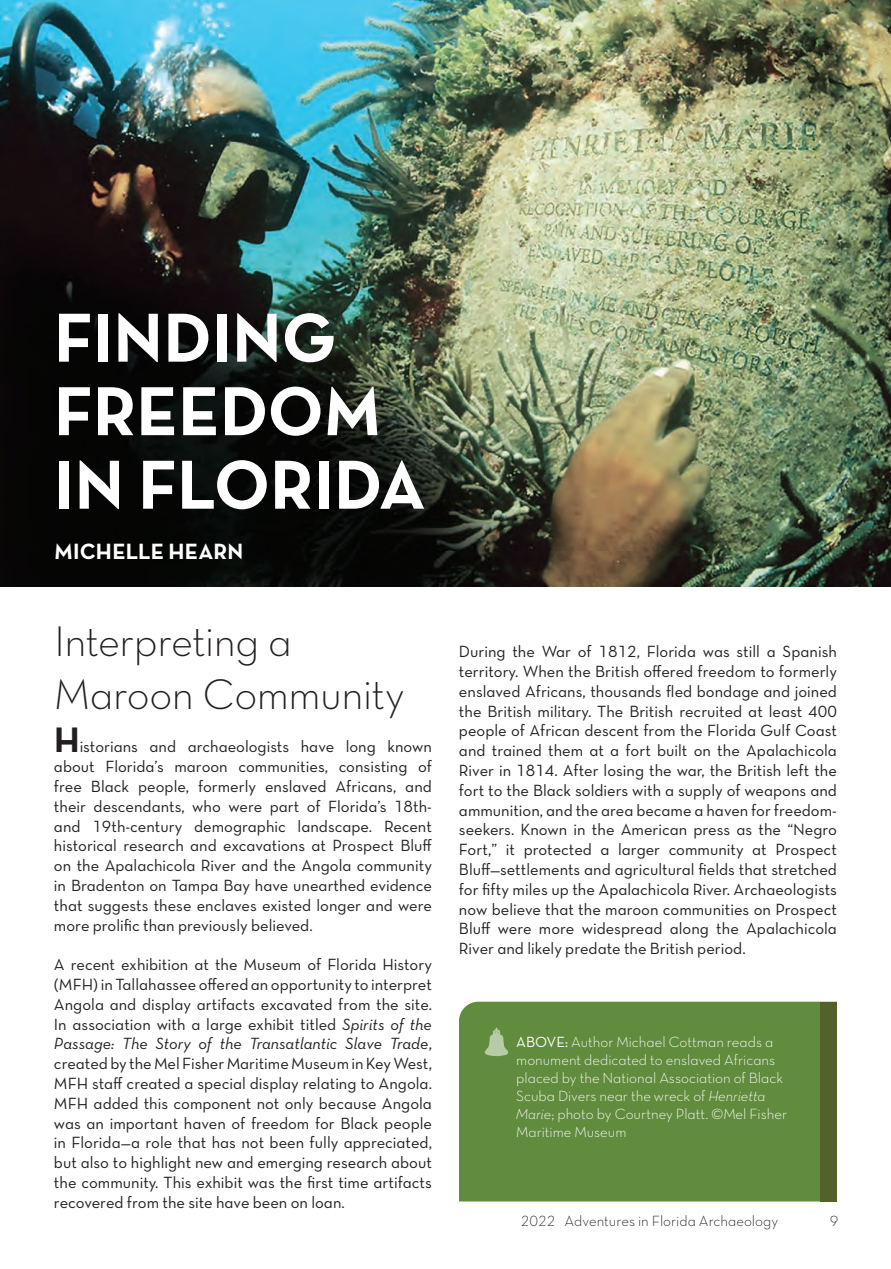
<style>
.page{position:relative;width:891px;height:1269px;background:#fff}
.page>*{position:absolute;margin:0;border:0;box-sizing:border-box;transform-origin:0 0}
.t1{font:70.5px/73.5px "Neutra Text TF Bold Alt";color:#fff}
.Sub_Title{font:43.5px/52.2px "Neutra Text TF Light Alt";letter-spacing:-.015em;color:#231f20}
.Author{font:22.5px "Neutra Text TF Bold Alt";letter-spacing:.01em;color:#fff}
.Body_Copy{font:16.5px/19.8px "Neutra Text TF Book Alt";color:#231f20;text-align:justify}
.Image_Captions{font:15px/18px "Neutra Text TF Light Alt";color:#fff}
.t2{font:15px "Neutra Text TF Light Alt";color:#231f20}
.s1{font-family:"Neutra Text TF Bold Alt";font-size:36px}
.s2{font-family:"Neutra Text TF Book Italic Alt"}
.s3{font-family:"Neutra Text TF Book Alt"}
.s4{font-family:"Neutra Text TF Light Ital Alt"}
</style>
<div class="page">
<img style="left:0;top:0;width:891px;height:587px">
<hr style="left:0;top:91px;width:1px;height:496px;background:#0b0808">
<div style="left:459px;top:1002px;width:362px;height:200px;background:#618c3e"></div>
<div style="left:821px;top:1002px;width:16px;height:200px;background:#53622b"></div>
<svg style="left:485px;top:1028px;width:23px;height:28px"></svg>
<p class="t1" style="left:54px;top:299px;width:373px">FINDING<br>FREEDOM<br>IN FLORIDA</p>
<p class="Author" style="left:54px;top:537px;width:191px">MICHELLE HEARN</p>
<p class="Sub_Title" style="left:54px;top:615px;width:352px">Interpreting a<br>Maroon Community</p>
<p class="Body_Copy" style="left:54px;top:737px;width:380px"><span class="s1">H</span>istorians and archaeologists have long known about Florida’s maroon communities, consisting of free Black people, formerly enslaved Africans, and their descendants, who were part of Florida’s 18th&shy;and 19th-century demographic landscape. Recent historical research and excavations at Prospect Bluff on the Apalachicola River and the Angola community in Bradenton on Tampa Bay have unearthed evidence that suggests these enclaves existed longer and were more prolific than previously believed.</p>
<p class="Body_Copy" style="left:54px;top:954px;width:380px">A recent exhibition at the Museum of Florida History (MFH) in Tallahassee offered an opportunity to interpret Angola and display artifacts excavated from the site.<br>In association with a large exhibit titled <span class="s2">Spirits of the Passage: The Story of the Transatlantic Slave Trade</span>, created by the Mel Fisher Maritime Museum in Key West, MFH staff created a special display relating to Angola.<br>MFH added this component not only because Angola was an important haven of freedom for Black people in Florida—a role that has not been fully appreciated, but also to highlight new and emerging research about the community. This exhibit was the first time artifacts recovered from the site have been on loan.</p>
<p class="Body_Copy" style="left:459px;top:641px;width:380px">During the War of 1812, Florida was still a Spanish territory. When the British offered freedom to formerly enslaved Africans, thousands fled bondage and joined the British military. The British recruited at least 400 people of African descent from the Florida Gulf Coast and trained them at a fort built on the Apalachicola River in 1814. After losing the war, the British left the fort to the Black soldiers with a supply of weapons and ammunition, and the area became a haven for freedom&shy;seekers. Known in the American press as the “Negro Fort,” it protected a larger community at Prospect Bluff—settlements and agricultural fields that stretched for fifty miles up the Apalachicola River. Archaeologists now believe that the maroon communities on Prospect Bluff were more widespread along the Apalachicola River and likely predate the British period.</p>
<p class="Image_Captions" style="left:516px;top:1032px;width:272px"><span class="s3">ABOVE:</span> Author Michael Cottman reads a monument dedicated to enslaved Africans placed by the National Association of Black Scuba Divers near the wreck of <span class="s4">Henrietta Marie</span>; photo by Courtney Platt. ©Mel Fisher Maritime Museum</p>
<p class="t2" style="left:521px;top:1211px;width:259px">2022 Adventures in Florida Archaeology</p>
<p class="t2" style="left:830px;top:1211px;width:10px">9</p>
</div>
